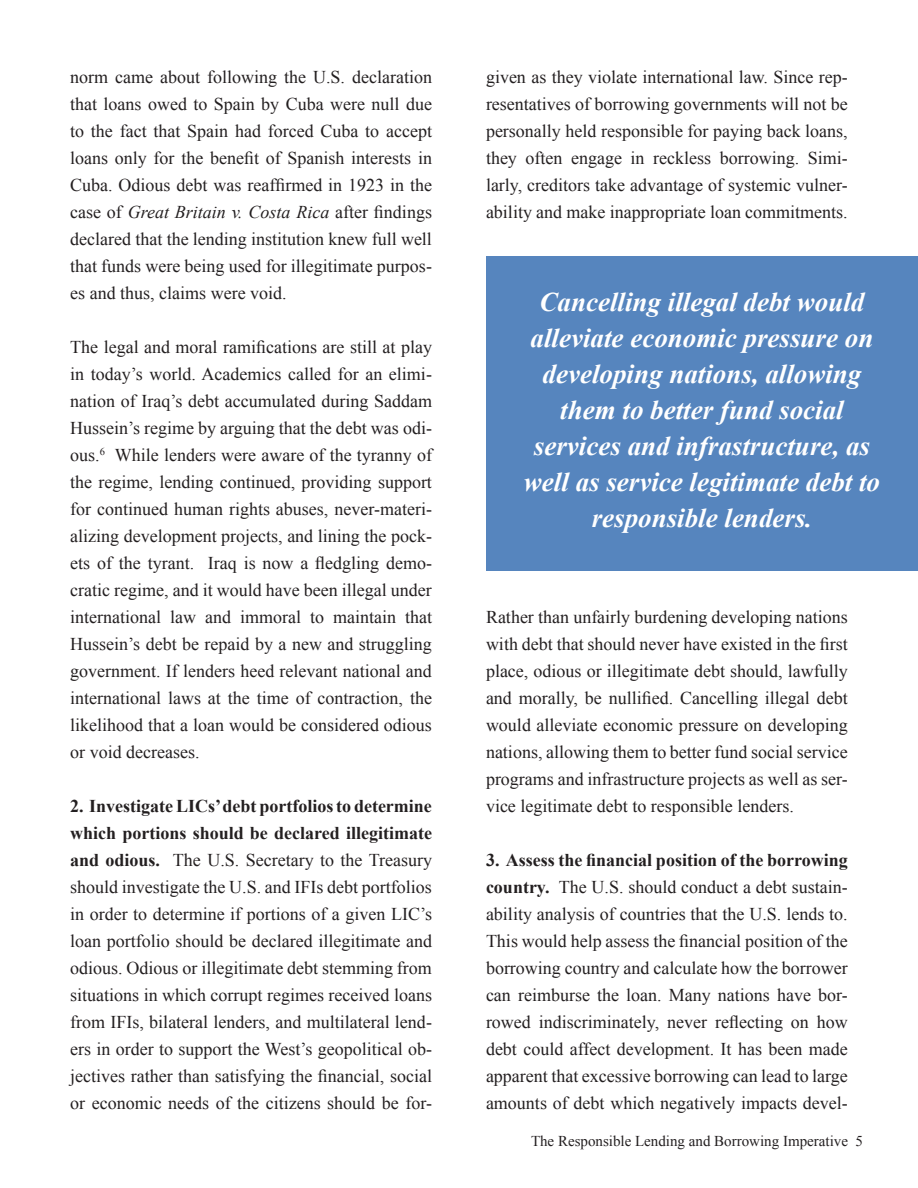
<style>
.page{position:relative;width:918px;height:1188px;background:#fff}
.page>*{position:absolute;margin:0;border:0;box-sizing:border-box;transform-origin:0 0}
.t1{font:italic 700 27px/36px "Times New Roman";color:#fff;text-align:center}
.t2{font:18px/27px "Times New Roman";color:#231f20;text-align:justify}
.t3{font:15px "Times New Roman";color:#231f20}
.s1{font-style:italic}
.s2{font-weight:700}
</style>
<div class="page">
<div style="left:486px;top:256px;width:432px;height:316px;background:#5685be"></div>
<p class="t2" style="left:70px;top:63px;width:363px">norm came about following the U.S. declaration that loans owed to Spain by Cuba were null due to the fact that Spain had forced Cuba to accept loans only for the benefit of Spanish interests in Cuba. Odious debt was reaffirmed in 1923 in the case of <span class="s1">Great Britain v. Costa Rica</span> after findings declared that the lending institution knew full well that funds were being used for illegitimate purpos&shy;es and thus, claims were void.</p>
<p class="t2" style="left:70px;top:333px;width:363px">The legal and moral ramifications are still at play in today’s world. Academics called for an elimi&shy;nation of Iraq’s debt accumulated during Saddam Hussein’s regime by arguing that the debt was odi&shy;ous.<sup>6</sup> While lenders were aware of the tyranny of the regime, lending continued, providing support for continued human rights abuses, never-materi&shy;alizing development projects, and lining the pock&shy;ets of the tyrant. Iraq is now a fledgling demo&shy;cratic regime, and it would have been illegal under international law and immoral to maintain that Hussein’s debt be repaid by a new and struggling government. If lenders heed relevant national and international laws at the time of contraction, the likelihood that a loan would be considered odious or void decreases.</p>
<p class="t2" style="left:70px;top:792px;width:363px"><span class="s2">2. Investigate LICs’ debt portfolios to determine which portions should be declared illegitimate and odious.</span> The U.S. Secretary to the Treasury should investigate the U.S. and IFIs debt portfolios in order to determine if portions of a given LIC’s loan portfolio should be declared illegitimate and odious. Odious or illegitimate debt stemming from situations in which corrupt regimes received loans from IFIs, bilateral lenders, and multilateral lend&shy;ers in order to support the West’s geopolitical ob&shy;jectives rather than satisfying the financial, social or economic needs of the citizens should be for-</p>
<p class="t2" style="left:486px;top:63px;width:363px">given as they violate international law. Since rep&shy;resentatives of borrowing governments will not be personally held responsible for paying back loans, they often engage in reckless borrowing. Simi&shy;larly, creditors take advantage of systemic vulner&shy;ability and make inappropriate loan commitments.</p>
<h1 class="t1" style="left:524px;top:283px;width:358px">Cancelling illegal debt would alleviate economic pressure on developing nations, allowing them to better fund social services and infrastructure, as well as service legitimate debt to responsible lenders.</h1>
<p class="t2" style="left:486px;top:603px;width:363px">Rather than unfairly burdening developing nations with debt that should never have existed in the first place, odious or illegitimate debt should, lawfully and morally, be nullified. Cancelling illegal debt would alleviate economic pressure on developing nations, allowing them to better fund social service programs and infrastructure projects as well as ser&shy;vice legitimate debt to responsible lenders.</p>
<p class="t2" style="left:486px;top:846px;width:363px"><span class="s2">3. Assess the financial position of the borrowing country.</span> The U.S. should conduct a debt sustain&shy;ability analysis of countries that the U.S. lends to.<br>This would help assess the financial position of the borrowing country and calculate how the borrower can reimburse the loan. Many nations have bor&shy;rowed indiscriminately, never reflecting on how debt could affect development. It has been made apparent that excessive borrowing can lead to large amounts of debt which negatively impacts devel-</p>
<p class="t3" style="left:531px;top:1131px;width:334px">The Responsible Lending and Borrowing Imperative 5</p>
</div>
